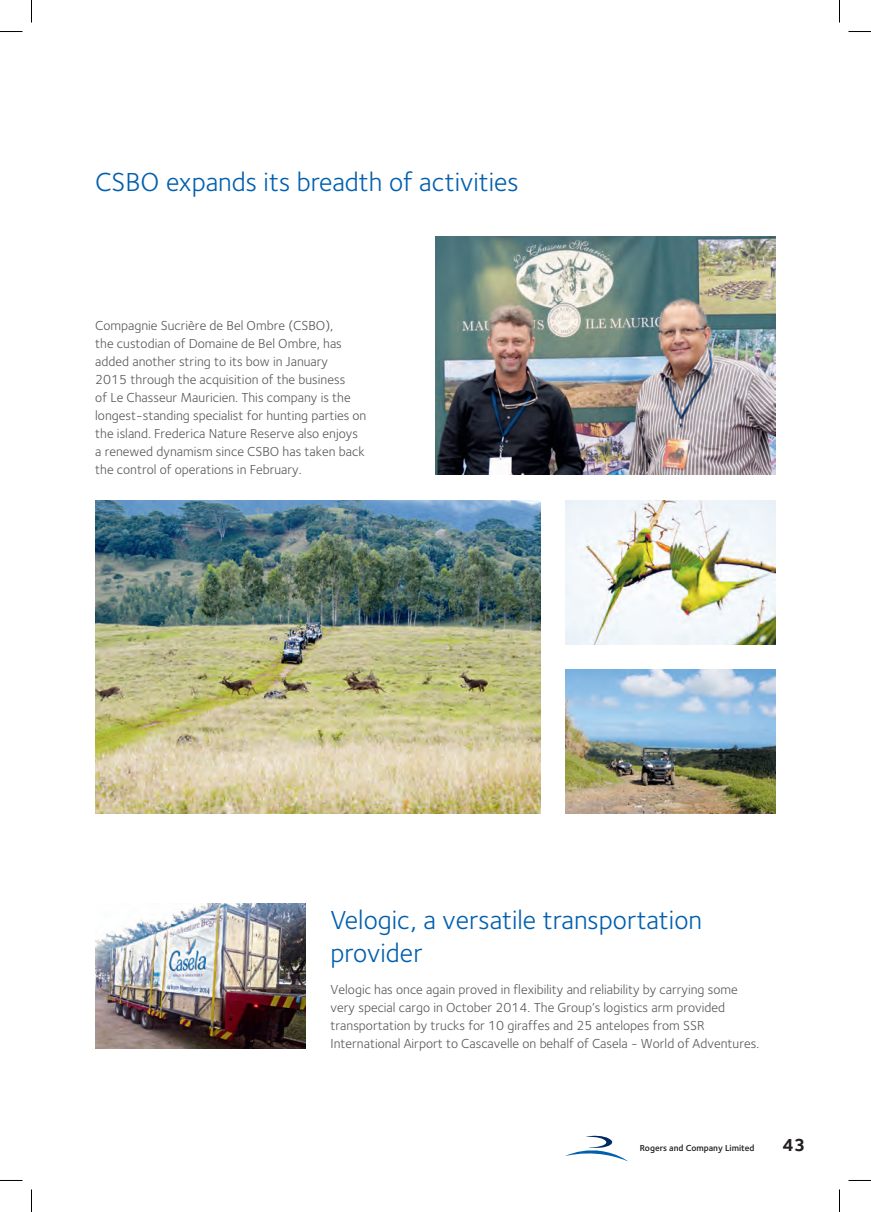
<style>
.page{position:relative;width:871px;height:1212px;background:#fff}
.page>*{position:absolute;margin:0;border:0;box-sizing:border-box;transform-origin:0 0}
.t1{font:27px/32.4px "Foundry Sterling";color:#015fae}
.t2{font:700 18px "Foundry Sterling";color:#231f20}
.t3{font:13.5px/18px "Foundry Sterling";color:#57585a}
.t4{font:600 9px "Foundry Sterling";color:#231f20}
</style>
<div class="page">
<svg style="left:566px;top:1135px;width:60px;height:25px"></svg>
<img style="left:95px;top:500px;width:445px;height:313px">
<img style="left:566px;top:500px;width:210px;height:144px">
<img style="left:435px;top:237px;width:341px;height:237px">
<img style="left:566px;top:669px;width:210px;height:144px">
<img style="left:95px;top:903px;width:210px;height:144px">
<svg style="left:0;top:31px;width:22px;height:1px"></svg>
<svg style="left:848px;top:31px;width:23px;height:1px"></svg>
<svg style="left:31px;top:0;width:1px;height:22px"></svg>
<svg style="left:31px;top:1189px;width:1px;height:22px"></svg>
<svg style="left:839px;top:0;width:1px;height:22px"></svg>
<svg style="left:839px;top:1189px;width:1px;height:22px"></svg>
<h1 class="t1" style="left:95px;top:165px;width:425px">CSBO expands its breadth of activities</h1>
<p class="t3" style="left:95px;top:316px;width:273px">Compagnie Sucrière de Bel Ombre (CSBO),<br>the custodian of Domaine de Bel Ombre, has added another string to its bow in January<br>2015 through the acquisition of the business<br>of Le Chasseur Mauricien. This company is the longest-standing specialist for hunting parties on the island. Frederica Nature Reserve also enjoys a renewed dynamism since CSBO has taken back the control of operations in February.</p>
<h1 class="t1" style="left:331px;top:903px;width:373px">Velogic, a versatile transportation provider</h1>
<p class="t3" style="left:331px;top:980px;width:430px">Velogic has once again proved in flexibility and reliability by carrying some very special cargo in October 2014. The Group’s logistics arm provided transportation by trucks for 10 giraffes and 25 antelopes from SSR International Airport to Cascavelle on behalf of Casela - World of Adventures.</p>
<p class="t4" style="left:640px;top:1142px;width:116px">Rogers and Company Limited</p>
<h2 class="t2" style="left:782px;top:1134px;width:25px">43</h2>
</div>
